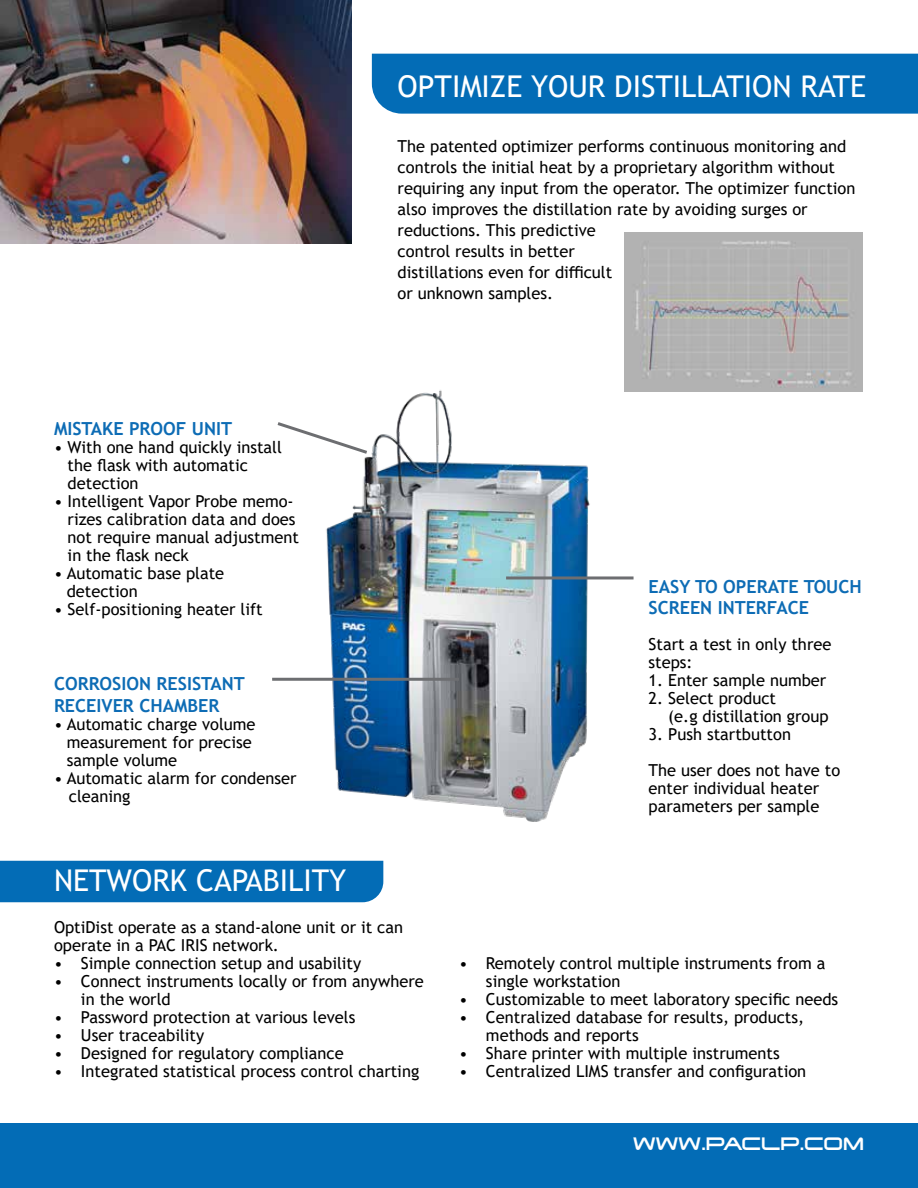
<style>
.page{position:relative;width:918px;height:1188px;background:#fff}
.page>*{position:absolute;margin:0;border:0;box-sizing:border-box;transform-origin:0 0}
.t1{font:30px "Trebuchet MS";color:#fff}
.t2{font:700 18px/21.6px "Trebuchet MS";color:#0d6cb5}
.t3{font:18px "Tachyon";letter-spacing:-.025em;color:#fff}
.t4{font:16.5px/18px "Trebuchet MS";color:#000}
</style>
<div class="page">
<img style="left:301px;top:390px;width:301px;height:432px">
<div style="left:0;top:1124px;width:918px;height:64px;background:#036cb6"></div>
<div style="left:0;top:861px;width:383px;height:41px;background:#036cb6"></div>
<hr style="left:272px;top:678px;width:187px;height:3px;background:#6d6e71">
<hr style="left:506px;top:576px;width:128px;height:3px;background:#6d6e71">
<div style="left:372px;top:54px;width:546px;height:60px;background:#036cb6"></div>
<img style="left:1px;top:0;width:350px;height:244px">
<img style="left:625px;top:233px;width:238px;height:159px">
<svg style="left:277px;top:420px;width:93px;height:36px"></svg>
<h1 class="t1" style="left:398px;top:68px;width:470px">OPTIMIZE YOUR DISTILLATION RATE</h1>
<p class="t2" style="left:54px;top:418px;width:180px">MISTAKE PROOF UNIT</p>
<p class="t4" style="left:68px;top:438px;width:216px;text-indent:-14px">• With one hand quickly install the flask with automatic detection</p>
<p class="t4" style="left:68px;top:492px;width:233px;text-indent:-14px">• Intelligent Vapor Probe memo&shy;rizes calibration data and does not require manual adjustment in the flask neck</p>
<p class="t4" style="left:67px;top:564px;width:159px;text-indent:-13px">• Automatic base plate detection</p>
<p class="t4" style="left:54px;top:600px;width:210px">• Self-positioning heater lift</p>
<p class="t2" style="left:54px;top:673px;width:192px">CORROSION RESISTANT<br>RECEIVER CHAMBER</p>
<p class="t4" style="left:67px;top:715px;width:190px;text-indent:-13px">• Automatic charge volume measurement for precise sample volume</p>
<p class="t4" style="left:69px;top:769px;width:229px;text-indent:-15px">• Automatic alarm for condenser cleaning</p>
<h1 class="t1" style="left:54px;top:861px;width:294px">NETWORK CAPABILITY</h1>
<p class="t4" style="left:398px;top:135px;width:459px;line-height:21px">The patented optimizer performs continuous monitoring and controls the initial heat by a proprietary algorithm without requiring any input from the operator. The optimizer function also improves the distillation rate by avoiding surges or reductions. This predictive<br>control results in better<br>distillations even for difficult<br>or unknown samples.</p>
<p class="t2" style="left:649px;top:576px;width:215px">EASY TO OPERATE TOUCH<br>SCREEN INTERFACE</p>
<p class="t4" style="left:649px;top:635px;width:184px">Start a test in only three steps:</p>
<p class="t4" style="left:649px;top:671px;width:179px">1. Enter sample number</p>
<p class="t4" style="left:668px;top:689px;width:162px;text-indent:-20px">2. Select product<br>(e.g distillation group</p>
<p class="t4" style="left:649px;top:716px;width:193px;line-height:36px">3. Push startbutton<br>The user does not have to</p>
<p class="t4" style="left:649px;top:779px;width:172px">enter individual heater parameters per sample</p>
<p class="t4" style="left:54px;top:918px;width:351px">OptiDist operate as a stand-alone unit or it can operate in a PAC IRIS network.</p>
<p class="t4" style="left:54px;top:954px;width:309px">• Simple connection setup and usability</p>
<p class="t4" style="left:81px;top:972px;width:344px;text-indent:-27px">• Connect instruments locally or from anywhere in the world</p>
<p class="t4" style="left:54px;top:1008px;width:303px">• Password protection at various levels</p>
<p class="t4" style="left:54px;top:1026px;width:152px">• User traceability</p>
<p class="t4" style="left:54px;top:1044px;width:291px">• Designed for regulatory compliance</p>
<p class="t4" style="left:54px;top:1062px;width:367px">• Integrated statistical process control charting</p>
<p class="t4" style="left:486px;top:954px;width:341px;text-indent:-27px">• Remotely control multiple instruments from a single workstation</p>
<p class="t4" style="left:459px;top:990px;width:381px">• Customizable to meet laboratory specific needs</p>
<p class="t4" style="left:486px;top:1008px;width:320px;text-indent:-27px">• Centralized database for results, products, methods and reports</p>
<p class="t4" style="left:459px;top:1044px;width:322px">• Share printer with multiple instruments</p>
<p class="t4" style="left:459px;top:1062px;width:349px">• Centralized LIMS transfer and configuration</p>
<p class="t3" style="left:634px;top:1133px;width:233px">WWW.PACLP.COM</p>
</div>
